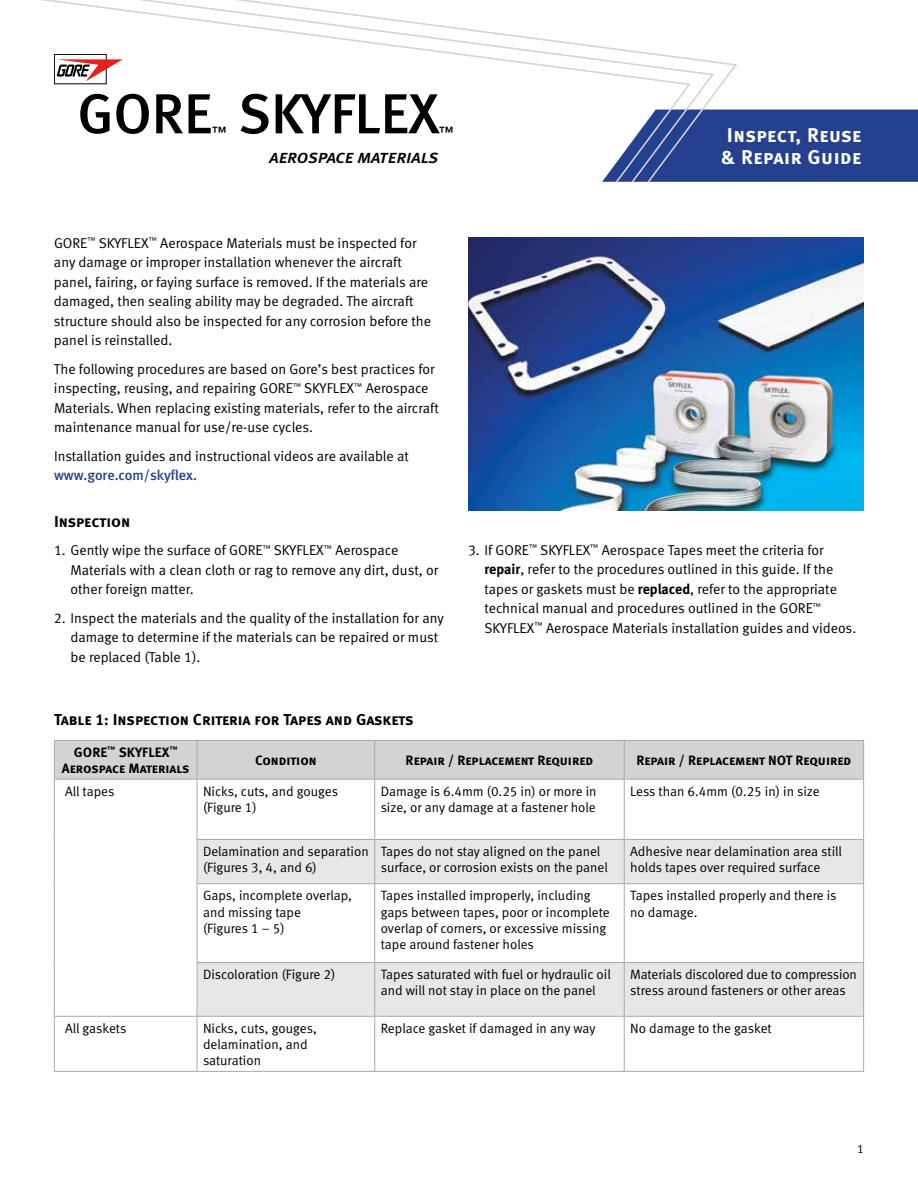
<style>
.page{position:relative;width:918px;height:1188px;background:#fff}
.page>*{position:absolute;margin:0;border:0;box-sizing:border-box;transform-origin:0 0}
.t1{font:56.4px "Meta Medium LF";color:#000}
.t2{font:19.95px/22.8px "Meta Bold LF Caps";letter-spacing:.025em;color:#fff}
.t3{font:18.75px "Meta Medium LF Italic Caps";letter-spacing:-.005em;color:#000}
.t4{font:15.75px "Meta Bold LF Caps";color:#000}
.t5{font:14.55px "Meta Medium LF";color:#000}
.t6{font:14.25px/19.5px "Meta Normal LF";color:#000}
.t7{font:14.25px "Meta Medium LF";color:#25408f}
.t8{font:13.5px/16.2px "Meta Normal LF";color:#000}
.t9{font:13.5px/16.2px "Meta Bold LF Caps";color:#000;text-align:center}
.t10{font:12px "Meta Normal LF";color:#000}
.s1{font-family:"Meta Bold LF"}
</style>
<div class="page">
<div style="left:738px;top:110px;width:180px;height:72px;background:#25408f"></div>
<svg style="left:42px;top:0;width:696px;height:182px"></svg>
<div style="left:54px;top:54px;width:52px;height:30px;background:#fff"></div>
<div style="left:54px;top:54px;width:53px;height:30px;border:1px solid #000"></div>
<svg style="left:57px;top:59px;width:66px;height:22px"></svg>
<div style="left:55px;top:741px;width:808px;height:38px;background:#d1d3d4"></div>
<svg style="left:55px;top:780px;width:808px;height:291px"></svg>
<svg style="left:198px;top:840px;width:665px;height:176px;fill:#e6e7e8"></svg>
<hr style="left:54px;top:740px;width:143px;height:1px;background:#a7a9ac">
<hr style="left:197px;top:740px;width:178px;height:1px;background:#a7a9ac">
<hr style="left:197px;top:741px;width:1px;height:38px;background:#a7a9ac">
<hr style="left:375px;top:740px;width:249px;height:1px;background:#a7a9ac">
<hr style="left:374px;top:741px;width:1px;height:38px;background:#a7a9ac">
<hr style="left:624px;top:740px;width:240px;height:1px;background:#a7a9ac">
<hr style="left:624px;top:741px;width:1px;height:38px;background:#a7a9ac">
<hr style="left:863px;top:741px;width:1px;height:38px;background:#a7a9ac">
<hr style="left:54px;top:779px;width:143px;height:1px;background:#a7a9ac">
<hr style="left:54px;top:780px;width:1px;height:59px;background:#a7a9ac">
<hr style="left:197px;top:779px;width:178px;height:1px;background:#a7a9ac">
<hr style="left:197px;top:780px;width:1px;height:59px;background:#a7a9ac">
<hr style="left:375px;top:779px;width:249px;height:1px;background:#a7a9ac">
<hr style="left:374px;top:780px;width:1px;height:59px;background:#a7a9ac">
<hr style="left:624px;top:779px;width:240px;height:1px;background:#a7a9ac">
<hr style="left:624px;top:780px;width:1px;height:59px;background:#a7a9ac">
<hr style="left:863px;top:780px;width:1px;height:59px;background:#a7a9ac">
<hr style="left:54px;top:839px;width:1px;height:45px;background:#a7a9ac">
<hr style="left:197px;top:839px;width:178px;height:1px;background:#a7a9ac">
<hr style="left:197px;top:840px;width:1px;height:43px;background:#a7a9ac">
<hr style="left:375px;top:839px;width:249px;height:1px;background:#a7a9ac">
<hr style="left:374px;top:840px;width:1px;height:43px;background:#a7a9ac">
<hr style="left:624px;top:839px;width:240px;height:1px;background:#a7a9ac">
<hr style="left:624px;top:840px;width:1px;height:43px;background:#a7a9ac">
<hr style="left:863px;top:840px;width:1px;height:43px;background:#a7a9ac">
<hr style="left:54px;top:884px;width:1px;height:79px;background:#a7a9ac">
<hr style="left:197px;top:883px;width:178px;height:1px;background:#a7a9ac">
<hr style="left:197px;top:884px;width:1px;height:78px;background:#a7a9ac">
<hr style="left:375px;top:883px;width:249px;height:1px;background:#a7a9ac">
<hr style="left:374px;top:884px;width:1px;height:78px;background:#a7a9ac">
<hr style="left:624px;top:883px;width:240px;height:1px;background:#a7a9ac">
<hr style="left:624px;top:884px;width:1px;height:78px;background:#a7a9ac">
<hr style="left:863px;top:884px;width:1px;height:78px;background:#a7a9ac">
<hr style="left:54px;top:963px;width:1px;height:53px;background:#a7a9ac">
<hr style="left:197px;top:962px;width:178px;height:1px;background:#a7a9ac">
<hr style="left:197px;top:963px;width:1px;height:53px;background:#a7a9ac">
<hr style="left:375px;top:962px;width:249px;height:1px;background:#a7a9ac">
<hr style="left:374px;top:963px;width:1px;height:53px;background:#a7a9ac">
<hr style="left:624px;top:962px;width:240px;height:1px;background:#a7a9ac">
<hr style="left:624px;top:963px;width:1px;height:53px;background:#a7a9ac">
<hr style="left:863px;top:963px;width:1px;height:53px;background:#a7a9ac">
<hr style="left:54px;top:1016px;width:143px;height:1px;background:#a7a9ac">
<hr style="left:54px;top:1017px;width:1px;height:54px;background:#a7a9ac">
<hr style="left:197px;top:1016px;width:178px;height:1px;background:#a7a9ac">
<hr style="left:197px;top:1017px;width:1px;height:54px;background:#a7a9ac">
<hr style="left:375px;top:1016px;width:249px;height:1px;background:#a7a9ac">
<hr style="left:374px;top:1017px;width:1px;height:54px;background:#a7a9ac">
<hr style="left:624px;top:1016px;width:240px;height:1px;background:#a7a9ac">
<hr style="left:624px;top:1017px;width:1px;height:54px;background:#a7a9ac">
<hr style="left:863px;top:1017px;width:1px;height:54px;background:#a7a9ac">
<hr style="left:54px;top:1071px;width:143px;height:1px;background:#a7a9ac">
<hr style="left:197px;top:1071px;width:178px;height:1px;background:#a7a9ac">
<hr style="left:375px;top:1071px;width:249px;height:1px;background:#a7a9ac">
<hr style="left:624px;top:1071px;width:240px;height:1px;background:#a7a9ac">
<hr style="left:54px;top:741px;width:1px;height:38px;background:#a7a9ac">
<img style="left:468px;top:237px;width:396px;height:274px">
<h1 class="t1" style="left:77px;top:81px;width:136px">GORE</h1>
<p class="t5" style="left:212px;top:124px;width:16px">™</p>
<h1 class="t1" style="left:238px;top:81px;width:203px">SKYFLEX</h1>
<p class="t5" style="left:439px;top:124px;width:16px">™</p>
<h3 class="t3" style="left:269px;top:146px;width:171px">aerospace materials</h3>
<h2 class="t2" style="left:721px;top:123px;width:142px">Inspect, Reuse &amp; Repair Guide</h2>
<p class="t6" style="left:54px;top:233px;width:379px">GORE<sup>™</sup> SKYFLEX<sup>™</sup> Aerospace Materials must be inspected for any damage or improper installation whenever the aircraft panel, fairing, or faying surface is removed. If the materials are damaged, then sealing ability may be degraded. The aircraft structure should also be inspected for any corrosion before the panel is reinstalled.</p>
<p class="t6" style="left:54px;top:359px;width:386px">The following procedures are based on Gore’s best practices for inspecting, reusing, and repairing GORE<sup>™</sup> SKYFLEX<sup>™</sup> Aerospace Materials. When replacing existing materials, refer to the aircraft maintenance manual for use/re-use cycles.</p>
<p class="t6" style="left:54px;top:446px;width:356px">Installation guides and instructional videos are available at</p>
<p class="t7" style="left:54px;top:467px;width:144px">www.gore.com/skyflex.</p>
<p class="t4" style="left:54px;top:512px;width:78px">Inspection</p>
<p class="t6" style="left:70px;top:540px;width:369px;text-indent:-16px">1. Gently wipe the surface of GORE<sup>™</sup> SKYFLEX<sup>™</sup> Aerospace<br>Materials with a clean cloth or rag to remove any dirt, dust, or other foreign matter.</p>
<p class="t6" style="left:70px;top:608px;width:375px;text-indent:-17px">2. Inspect the materials and the quality of the installation for any damage to determine if the materials can be repaired or must be replaced (Table 1).</p>
<p class="t6" style="left:484px;top:540px;width:373px;text-indent:-16px">3. If GORE<sup>™</sup> SKYFLEX<sup>™</sup> Aerospace Tapes meet the criteria for <span class="s1">repair</span>, refer to the procedures outlined in this guide. If the tapes or gaskets must be <span class="s1">replaced</span>, refer to the appropriate technical manual and procedures outlined in the GORE<sup>™ </sup>SKYFLEX<sup>™</sup> Aerospace Materials installation guides and videos.</p>
<p class="t4" style="left:54px;top:710px;width:361px">Table 1: Inspection Criteria for Tapes and Gaskets</p>
<p class="t9" style="left:62px;top:744px;width:129px">GORE<sup>™</sup> SKYFLEX<sup>™<br></sup>Aerospace Materials</p>
<p class="t9" style="left:255px;top:752px;width:63px">Condition</p>
<p class="t9" style="left:406px;top:752px;width:189px">Repair / Replacement Required</p>
<p class="t9" style="left:636px;top:752px;width:217px">Repair / Replacement NOT Required</p>
<p class="t8" style="left:65px;top:783px;width:51px">All tapes</p>
<p class="t8" style="left:203px;top:783px;width:137px">Nicks, cuts, and gouges (Figure 1)</p>
<p class="t8" style="left:381px;top:783px;width:217px">Damage is 6.4mm (0.25 in) or more in size, or any damage at a fastener hole</p>
<p class="t8" style="left:630px;top:783px;width:191px">Less than 6.4mm (0.25 in) in size</p>
<p class="t8" style="left:203px;top:843px;width:167px">Delamination and separation (Figures 3, 4, and 6)</p>
<p class="t8" style="left:381px;top:843px;width:229px">Tapes do not stay aligned on the panel surface, or corrosion exists on the panel</p>
<p class="t8" style="left:630px;top:843px;width:213px">Adhesive near delamination area still holds tapes over required surface</p>
<p class="t8" style="left:203px;top:887px;width:151px">Gaps, incomplete overlap, and missing tape<br>(Figures 1 – 5)</p>
<p class="t8" style="left:381px;top:887px;width:231px">Tapes installed improperly, including gaps between tapes, poor or incomplete overlap of corners, or excessive missing tape around fastener holes</p>
<p class="t8" style="left:630px;top:887px;width:208px">Tapes installed properly and there is no damage.</p>
<p class="t8" style="left:203px;top:966px;width:134px">Discoloration (Figure 2)</p>
<p class="t8" style="left:381px;top:966px;width:232px">Tapes saturated with fuel or hydraulic oil and will not stay in place on the panel</p>
<p class="t8" style="left:630px;top:966px;width:228px">Materials discolored due to compression stress around fasteners or other areas</p>
<p class="t8" style="left:65px;top:1020px;width:63px">All gaskets</p>
<p class="t8" style="left:203px;top:1020px;width:115px">Nicks, cuts, gouges, delamination, and saturation</p>
<p class="t8" style="left:381px;top:1020px;width:216px">Replace gasket if damaged in any way</p>
<p class="t8" style="left:630px;top:1020px;width:143px">No damage to the gasket</p>
<p class="t10" style="left:857px;top:1141px;width:8px">1</p>
</div>
